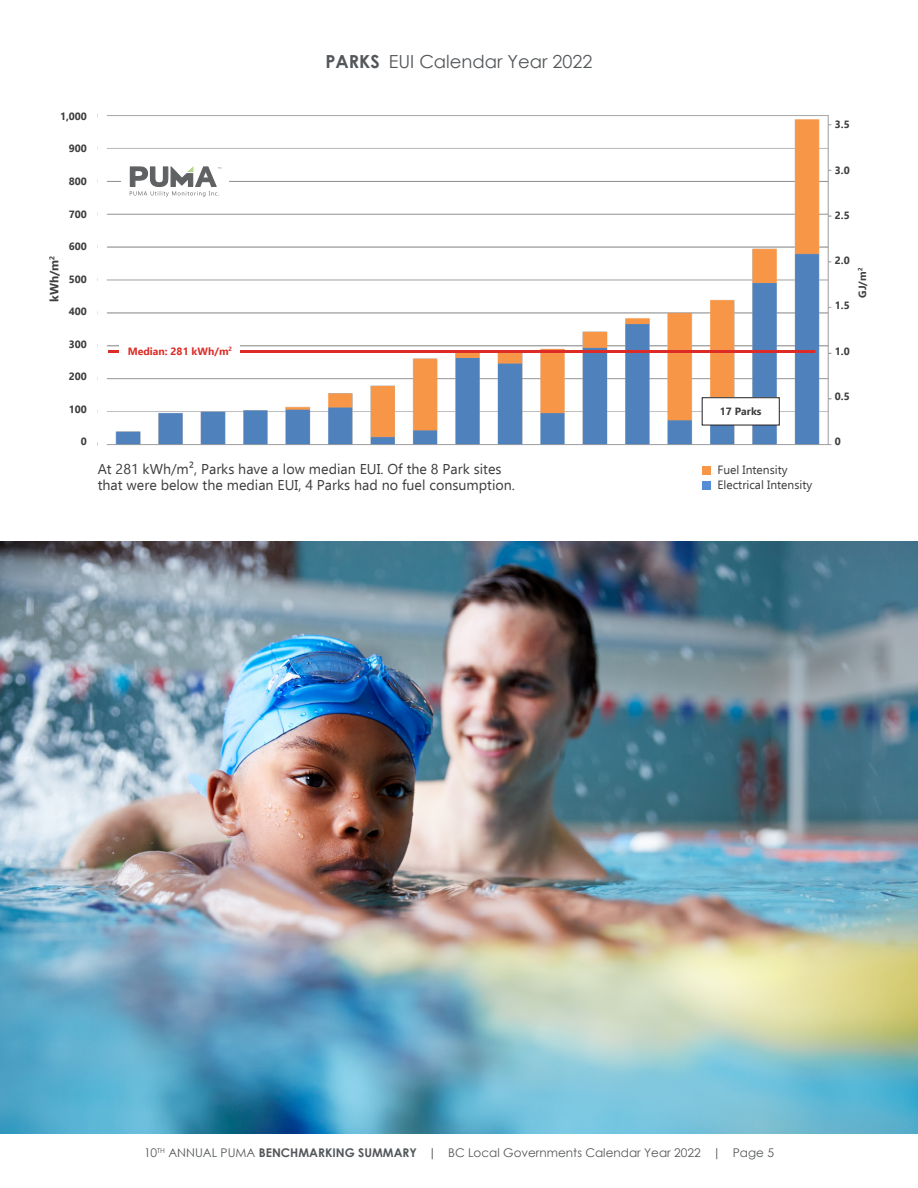
<style>
.page{position:relative;width:918px;height:1188px;background:#fff}
.page>*{position:absolute;margin:0;border:0;box-sizing:border-box;transform-origin:0 0}
.Chart_title{font:18px "Century Gothic";color:#54575a}
.Copy{font:14.25px/16.5px "Ebrima";color:#3e3e3f}
.t1{font:12px "Century Gothic";color:#54575a}
.Legend_Text{font:12px "Ebrima";color:#3e3e3f}
.t2{font:700 12px "Ebrima";color:#3e3e3f}
.t3{font:700 10.5px "Ebrima";color:#3e3e3f}
.t4{font:700 10.5px "Ebrima";color:#dd2c27}
.s1{font-weight:700}
</style>
<div class="page">
<div style="left:702px;top:466px;width:9px;height:9px;background:#f79646"></div>
<div style="left:702px;top:481px;width:9px;height:9px;background:#558ed5"></div>
<img style="left:106px;top:115px;width:726px;height:330px">
<div style="left:122px;top:161px;width:108px;height:41px;background:#fff"></div>
<svg style="left:130px;top:166px;width:91px;height:31px"></svg>
<div style="left:702px;top:398px;width:77px;height:27px;background:#fff"></div>
<hr style="left:108px;top:350px;width:707px;height:3px;background:#dd2c27">
<div style="left:120px;top:343px;width:120px;height:16px;background:#fff"></div>
<img style="left:0;top:542px;width:918px;height:592px">
<p class="Chart_title" style="left:325px;top:48px;width:269px"><span class="s1">PARKS</span> EUI Calendar Year 2022</p>
<p class="t3" style="left:60px;top:108px;width:28px">1,000</p>
<p class="t3" style="left:69px;top:140px;width:20px">900</p>
<p class="t3" style="left:69px;top:173px;width:20px">800</p>
<p class="t3" style="left:69px;top:206px;width:20px">700</p>
<p class="t3" style="left:69px;top:238px;width:20px">600</p>
<p class="t3" style="left:69px;top:271px;width:20px">500</p>
<p class="t3" style="left:69px;top:303px;width:20px">400</p>
<p class="t3" style="left:69px;top:336px;width:20px">300</p>
<p class="t3" style="left:69px;top:368px;width:20px">200</p>
<p class="t3" style="left:69px;top:401px;width:20px">100</p>
<p class="t3" style="left:81px;top:433px;width:8px">0</p>
<p class="t2" style="left:45px;top:302px;width:48px;rotate:-90deg">kWh/m<sup>2</sup></p>
<p class="t4" style="left:128px;top:343px;width:106px">Median: 281 kWh/m<sup>2</sup></p>
<p class="Copy" style="left:98px;top:460px;width:419px">At 281 kWh/m², Parks have a low median EUI. Of the 8 Park sites that were below the median EUI, 4 Parks had no fuel consumption.</p>
<p class="t3" style="left:720px;top:403px;width:43px">17 Parks</p>
<p class="Legend_Text" style="left:717px;top:461px;width:72px">Fuel Intensity</p>
<p class="Legend_Text" style="left:717px;top:476px;width:96px">Electrical Intensity</p>
<p class="t3" style="left:835px;top:116px;width:16px">3.5</p>
<p class="t3" style="left:835px;top:162px;width:16px">3.0</p>
<p class="t3" style="left:835px;top:207px;width:16px">2.5</p>
<p class="t3" style="left:835px;top:252px;width:16px">2.0</p>
<p class="t3" style="left:835px;top:297px;width:16px">1.5</p>
<p class="t3" style="left:835px;top:343px;width:16px">1.0</p>
<p class="t3" style="left:835px;top:388px;width:16px">0.5</p>
<p class="t3" style="left:835px;top:433px;width:8px">0</p>
<p class="t3" style="left:854px;top:298px;width:31px;rotate:-90deg">GJ/m<sup>2</sup></p>
<p class="t1" style="left:144px;top:1144px;width:631px">10<sup>TH</sup> ANNUAL PUMA <span class="s1">BENCHMARKING SUMMARY |</span> BC Local Governments Calendar Year 2022 | Page 5</p>
</div>
